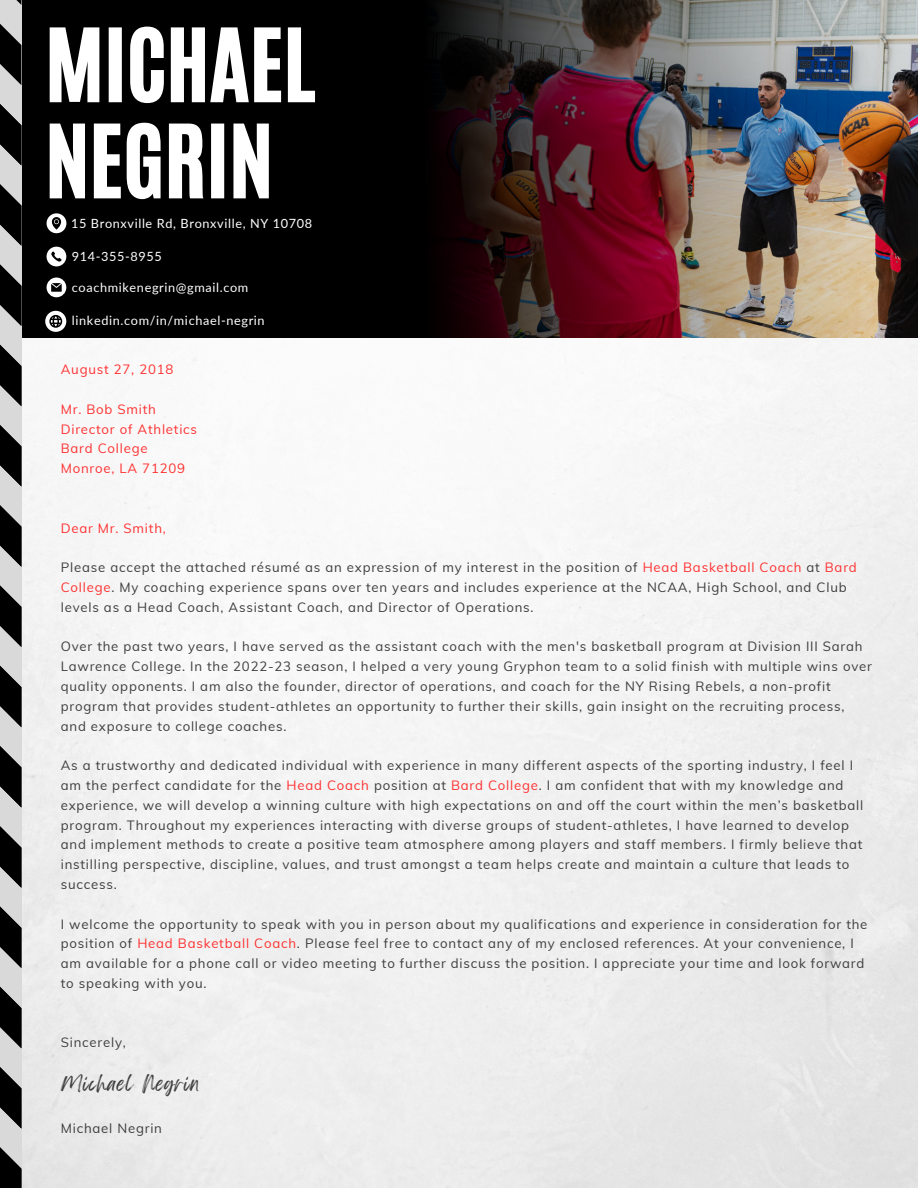
<style>
.page{position:relative;width:918px;height:1188px;background:#fff}
.page>*{position:absolute;margin:0;border:0;box-sizing:border-box;transform-origin:0 0}
.t1{font:84.6px "CA Generated";color:#fff}
.t2{font:17.7px "Feeling Passionate";letter-spacing:.06em;color:#3d3d3d}
.t3{font:13.2px/19.8px "Muli";letter-spacing:.06em;color:#3d3d3d}
.t4{font:13.2px "Muli";letter-spacing:.06em;color:#ff3131}
.t5{font:12.75px "Lato";letter-spacing:.05em;color:#fff}
.s1{color:#ff3131}
</style>
<div class="page">
<img style="left:21px;top:337px;width:897px;height:851px">
<div style="left:21px;top:0;width:393px;height:337px;background:#000"></div>
<svg style="left:0;top:0;width:21px;height:1188px;background:#6b6b6b"></svg>
<img style="left:387px;top:0;width:531px;height:338px">
<svg style="left:47px;top:278px;width:19px;height:19px"></svg>
<svg style="left:47px;top:213px;width:19px;height:20px"></svg>
<svg style="left:47px;top:247px;width:19px;height:19px"></svg>
<svg style="left:45px;top:311px;width:21px;height:21px"></svg>
<h1 class="t1" style="left:45px;top:5px;width:271px">MICHAEL</h1>
<p class="t1" style="left:45px;top:101px;width:229px">NEGRIN</p>
<p class="t5" style="left:71px;top:216px;width:243px">15 Bronxville Rd, Bronxville, NY 10708</p>
<p class="t5" style="left:72px;top:248px;width:92px">914-355-8955</p>
<p class="t5" style="left:72px;top:279px;width:178px">coachmikenegrin@gmail.com</p>
<p class="t5" style="left:72px;top:312px;width:194px">linkedin.com/in/michael-negrin</p>
<p class="t4" style="left:61px;top:361px;width:114px">August 27, 2018</p>
<p class="t4" style="left:61px;top:400px;width:97px">Mr. Bob Smith</p>
<p class="t4" style="left:61px;top:420px;width:138px">Director of Athletics</p>
<p class="t4" style="left:61px;top:440px;width:88px">Bard College</p>
<p class="t4" style="left:61px;top:460px;width:126px">Monroe, LA 71209</p>
<p class="t4" style="left:61px;top:519px;width:107px">Dear Mr. Smith,</p>
<p class="t3" style="left:61px;top:557px;width:798px">Please accept the attached résumé as an expression of my interest in the position of <span class="s1">Head Basketball Coach</span> at <span class="s1">Bard<br>College</span>. My coaching experience spans over ten years and includes experience at the NCAA, High School, and Club levels as a Head Coach, Assistant Coach, and Director of Operations.</p>
<p class="t3" style="left:61px;top:636px;width:813px">Over the past two years, I have served as the assistant coach with the men's basketball program at Division III Sarah Lawrence College. In the 2022-23 season, I helped a very young Gryphon team to a solid finish with multiple wins over quality opponents. I am also the founder, director of operations, and coach for the NY Rising Rebels, a non-profit program that provides student-athletes an opportunity to further their skills, gain insight on the recruiting process, and exposure to college coaches.</p>
<p class="t3" style="left:61px;top:755px;width:804px">As a trustworthy and dedicated individual with experience in many different aspects of the sporting industry, I feel I am the perfect candidate for the <span class="s1">Head Coach</span> position at <span class="s1">Bard College</span>. I am confident that with my knowledge and experience, we will develop a winning culture with high expectations on and off the court within the men’s basketball program. Throughout my experiences interacting with diverse groups of student-athletes, I have learned to develop and implement methods to create a positive team atmosphere among players and staff members. I firmly believe that instilling perspective, discipline, values, and trust amongst a team helps create and maintain a culture that leads to success.</p>
<p class="t3" style="left:61px;top:914px;width:808px">I welcome the opportunity to speak with you in person about my qualifications and experience in consideration for the position of <span class="s1">Head Basketball Coach</span>. Please feel free to contact any of my enclosed references. At your convenience, I am available for a phone call or video meeting to further discuss the position. I appreciate your time and look forward to speaking with you.</p>
<p class="t3" style="left:61px;top:1032px;width:67px">Sincerely,</p>
<p class="t2" style="left:61px;top:1070px;width:140px">Michael Negrin</p>
<p class="t3" style="left:61px;top:1118px;width:103px">Michael Negrin</p>
</div>
